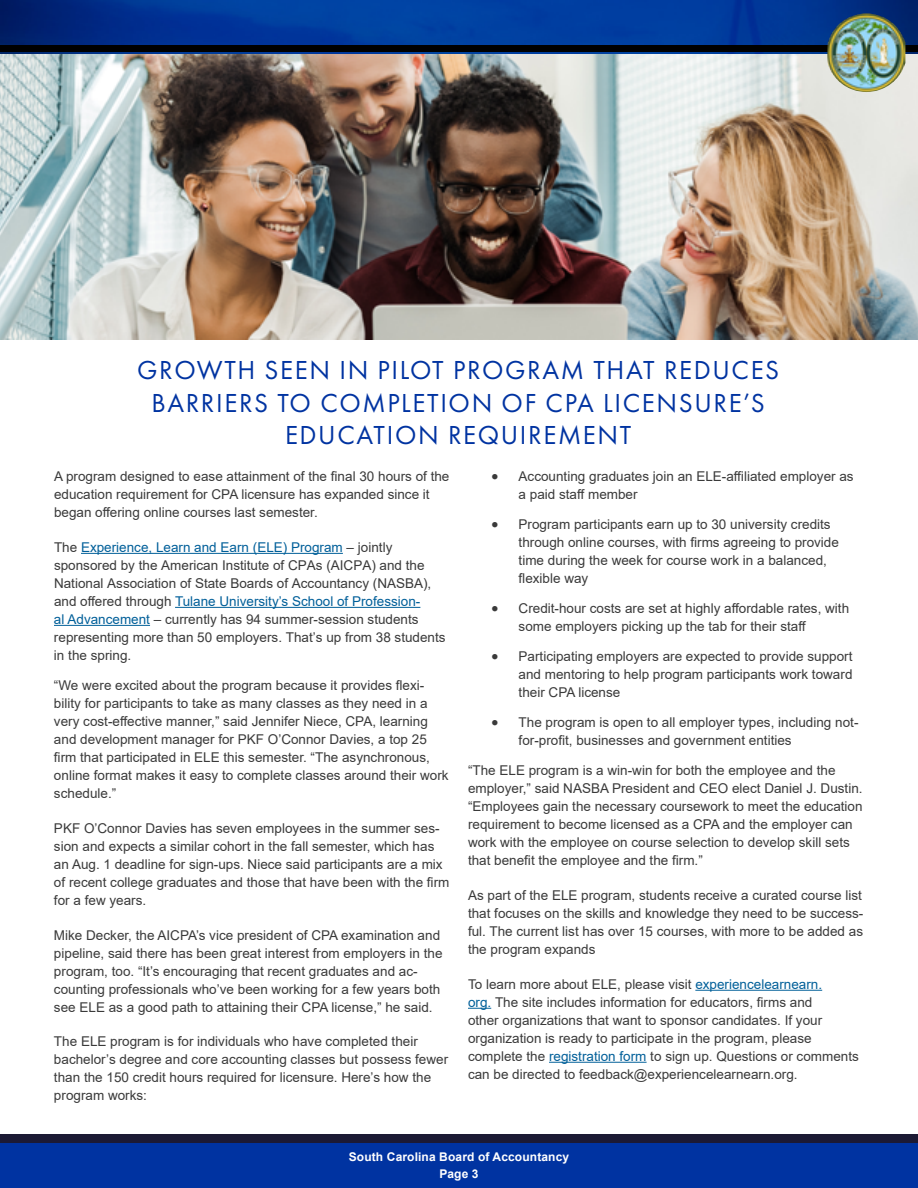
<style>
.page{position:relative;width:918px;height:1188px;background:#fff}
.page>*{position:absolute;margin:0;border:0;box-sizing:border-box;transform-origin:0 0}
.t1{font:27px/32.4px "Futura PT";letter-spacing:.06em;color:#0033a1;text-align:center}
.t2{font:13.5px/18px "Arial";color:#3a3a3a}
.t3{font:700 12px/16.5px "Arial";letter-spacing:.01em;color:#fff;text-align:center}
.s1{color:#005f99}
</style>
<div class="page">
<hr style="left:81px;top:553px;width:262px;height:1px;background:#005f99">
<hr style="left:175px;top:607px;width:245px;height:1px;background:#005f99">
<hr style="left:54px;top:625px;width:96px;height:1px;background:#005f99">
<hr style="left:695px;top:990px;width:127px;height:1px;background:#005f99">
<svg style="left:468px;top:1008px;width:23px;height:1px"></svg>
<hr style="left:549px;top:1062px;width:98px;height:1px;background:#005f99">
<img style="left:0;top:54px;width:918px;height:285px">
<div style="left:0;top:1143px;width:918px;height:45px;background:#0033a1"></div>
<div style="left:0;top:1134px;width:918px;height:9px;background:#1c1a34"></div>
<img style="left:0;top:0;width:918px;height:54px">
<div style="left:0;top:46px;width:918px;height:6px;background:#000"></div>
<img style="left:827px;top:13px;width:78px;height:79px">
<h1 class="t1" style="left:137px;top:354px;width:644px">GROWTH SEEN IN PILOT PROGRAM THAT REDUCES<br>BARRIERS TO COMPLETION OF CPA LICENSURE’S<br>EDUCATION REQUIREMENT</h1>
<p class="t2" style="left:54px;top:467px;width:397px">A program designed to ease attainment of the final 30 hours of the education requirement for CPA licensure has expanded since it began offering online courses last semester.</p>
<p class="t2" style="left:54px;top:538px;width:393px">The <span class="s1">Experience, Learn and Earn (ELE) Program</span> – jointly sponsored by the American Institute of CPAs (AICPA) and the National Association of State Boards of Accountancy (NASBA), and offered through <span class="s1">Tulane University’s School of Profession-<br>al Advancement</span> – currently has 94 summer-session students representing more than 50 employers. That’s up from 38 students in the spring.</p>
<p class="t2" style="left:54px;top:676px;width:396px">“We were excited about the program because it provides flexi&shy;bility for participants to take as many classes as they need in a very cost-effective manner,” said Jennifer Niece, CPA, learning and development manager for PKF O’Connor Davies, a top 25 firm that participated in ELE this semester. “The asynchronous, online format makes it easy to complete classes around their work schedule.”</p>
<p class="t2" style="left:54px;top:819px;width:397px">PKF O’Connor Davies has seven employees in the summer ses&shy;sion and expects a similar cohort in the fall semester, which has an Aug. 1 deadline for sign-ups. Niece said participants are a mix of recent college graduates and those that have been with the firm for a few years.</p>
<p class="t2" style="left:54px;top:926px;width:390px">Mike Decker, the AICPA’s vice president of CPA examination and pipeline, said there has been great interest from employers in the program, too. “It’s encouraging that recent graduates and ac&shy;counting professionals who’ve been working for a few years both see ELE as a good path to attaining their CPA license,” he said.</p>
<p class="t2" style="left:54px;top:1033px;width:396px">The ELE program is for individuals who have completed their bachelor’s degree and core accounting classes but possess fewer than the 150 credit hours required for licensure. Here’s how the program works:</p>
<p class="t2" style="left:519px;top:467px;width:337px;text-indent:-27px">• Accounting graduates join an ELE-affiliated employer as a paid staff member</p>
<p class="t2" style="left:519px;top:515px;width:322px;text-indent:-27px">• Program participants earn up to 30 university credits through online courses, with firms agreeing to provide time during the week for course work in a balanced, flexible way</p>
<p class="t2" style="left:519px;top:599px;width:332px;text-indent:-27px">• Credit-hour costs are set at highly affordable rates, with some employers picking up the tab for their staff</p>
<p class="t2" style="left:519px;top:647px;width:335px;text-align:justify;text-indent:-27px">• Participating employers are expected to provide support and mentoring to help program participants work toward their CPA license</p>
<p class="t2" style="left:519px;top:713px;width:341px;text-indent:-27px">• The program is open to all employer types, including not&shy;for-profit, businesses and government entities</p>
<p class="t2" style="left:468px;top:761px;width:396px">“The ELE program is a win-win for both the employee and the employer,” said NASBA President and CEO elect Daniel J. Dustin. “Employees gain the necessary coursework to meet the education requirement to become licensed as a CPA and the employer can work with the employee on course selection to develop skill sets that benefit the employee and the firm.”</p>
<p class="t2" style="left:468px;top:886px;width:397px;text-align:justify">As part of the ELE program, students receive a curated course list that focuses on the skills and knowledge they need to be success&shy;ful. The current list has over 15 courses, with more to be added as the program expands</p>
<p class="t2" style="left:468px;top:975px;width:392px">To learn more about ELE, please visit <span class="s1">experiencelearnearn.<br>org.</span> The site includes information for educators, firms and<br>other organizations that want to sponsor candidates. If your organization is ready to participate in the program, please complete the <span class="s1">registration form</span> to sign up. Questions or comments can be directed to feedback@experiencelearnearn.org.</p>
<p class="t3" style="left:349px;top:1149px;width:222px">South Carolina Board of Accountancy<br>Page 3</p>
</div>
